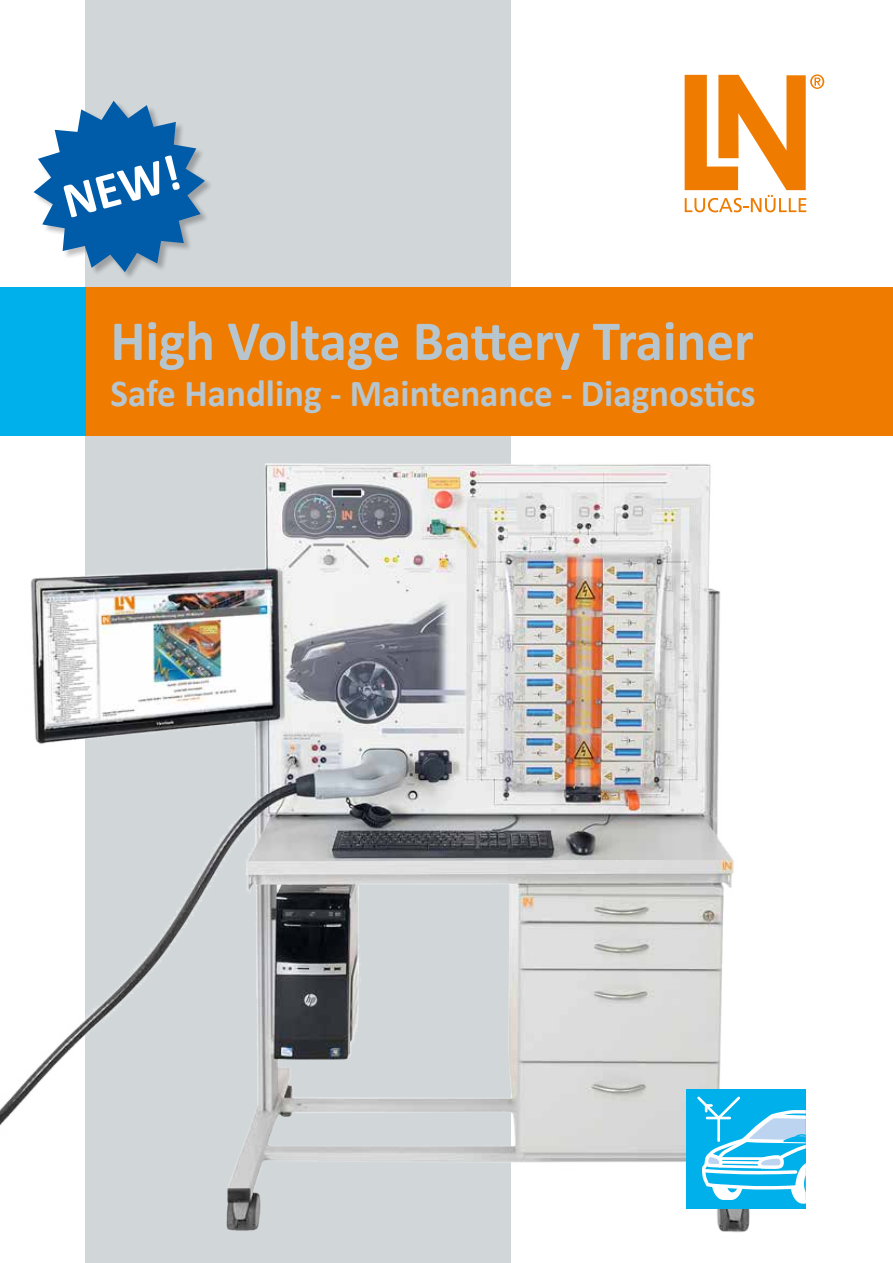
<style>
.page{position:relative;width:893px;height:1263px;background:#fff}
.page>*{position:absolute;margin:0;border:0;box-sizing:border-box;transform-origin:0 0}
.t1{font:700 57px "Calibri";color:#b6c5ce}
.t2{font:700 51px "Calibri";color:#fff}
.t3{font:700 38.25px "Calibri";color:#b6c5ce}
</style>
<div class="page">
<div style="left:85px;top:0;width:425px;height:1263px;background:#d1d6d9"></div>
<img style="left:0;top:436px;width:806px;height:827px">
<div style="left:85px;top:287px;width:808px;height:149px;background:#ef7c00"></div>
<svg style="left:685px;top:74px;width:139px;height:138px"></svg>
<div style="left:0;top:287px;width:85px;height:149px;background:#00b0eb"></div>
<div style="left:686px;top:1089px;width:120px;height:119px;background:#00b0eb"></div>
<svg style="left:697px;top:1096px;width:109px;height:107px"></svg>
<div style="left:34px;top:101px;width:180px;height:180px;background:#000;opacity:.25"></div>
<svg style="left:34px;top:101px;width:171px;height:171px"></svg>
<h2 class="t2" style="left:55px;top:171px;width:121px;rotate:-15deg">NEW!</h2>
<h1 class="t1" style="left:111px;top:304px;width:645px">High Voltage Battery Trainer</h1>
<p class="t3" style="left:111px;top:369px;width:646px">Safe Handling - Maintenance - Diagnostics</p>
</div>
